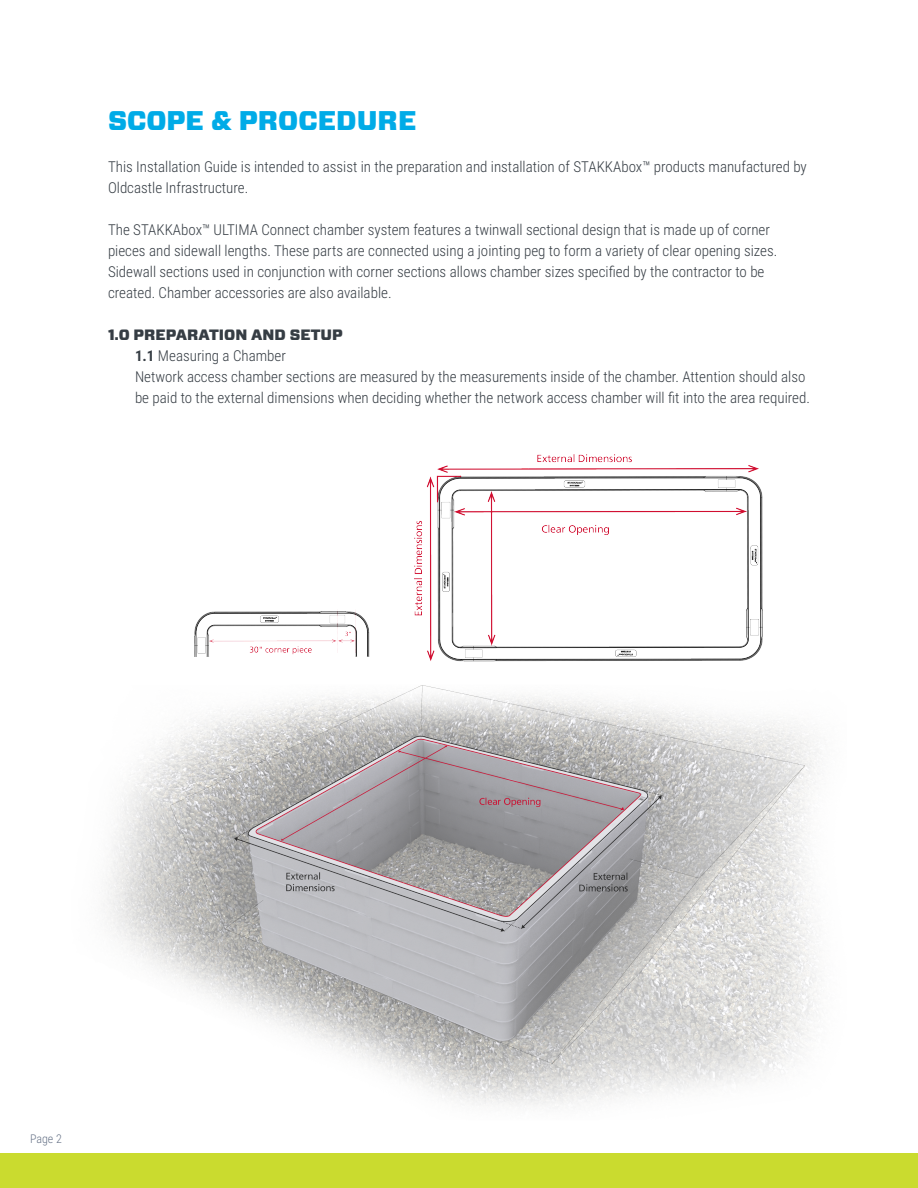
<style>
.page{position:relative;width:918px;height:1188px;background:#fff}
.page>*{position:absolute;margin:0;border:0;box-sizing:border-box;transform-origin:0 0}
.t1{font:900 27px "Forza";color:#00abe7}
.t2{font:300 15px/21px "Roboto Condensed";color:#363d44}
.t3{font:900 15px "Forza";color:#363d44}
.t4{font:300 12px "Roboto Condensed";color:#687488}
.s1{font-weight:700}
</style>
<div class="page">
<div style="left:0;top:1154px;width:918px;height:34px;background:#cadb2f"></div>
<img style="left:72px;top:454px;width:774px;height:700px">
<h1 class="t1" style="left:108px;top:102px;width:310px">SCOPE &amp; PROCEDURE</h1>
<p class="t2" style="left:108px;top:155px;width:700px">This Installation Guide is intended to assist in the preparation and installation of STAKKAbox™ products manufactured by<br>Oldcastle Infrastructure.</p>
<p class="t2" style="left:108px;top:218px;width:671px">The STAKKAbox™ ULTIMA Connect chamber system features a twinwall sectional design that is made up of corner pieces and sidewall lengths. These parts are connected using a jointing peg to form a variety of clear opening sizes.<br>Sidewall sections used in conjunction with corner sections allows chamber sizes specified by the contractor to be created. Chamber accessories are also available.</p>
<p class="t3" style="left:108px;top:324px;width:236px">1.0 PREPARATION AND SETUP</p>
<p class="t2" style="left:135px;top:344px;width:677px"><span class="s1">1.1</span> Measuring a Chamber<br>Network access chamber sections are measured by the measurements inside of the chamber. Attention should also be paid to the external dimensions when deciding whether the network access chamber will fit into the area required.</p>
<p class="t4" style="left:30px;top:1130px;width:33px">Page 2</p>
</div>
